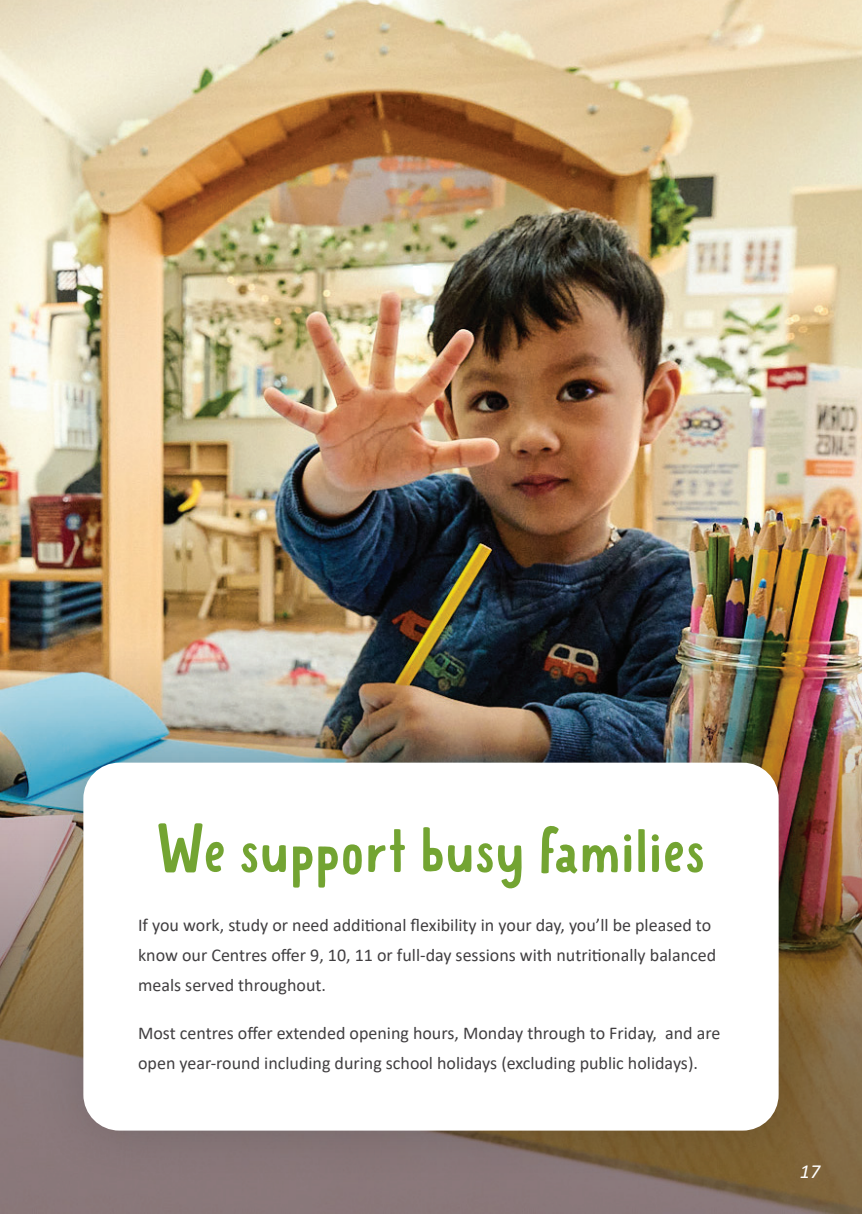
<style>
.page{position:relative;width:862px;height:1214px;background:#fff}
.page>*{position:absolute;margin:0;border:0;box-sizing:border-box;transform-origin:0 0}
.t1{font:700 58px "Little Dinosaur";letter-spacing:-.01em;color:#73a432}
.t2{font:italic 20px "Calibri";color:#fff}
.t3{font:18px/30px "Calibri";color:#413f41}
</style>
<div class="page">
<img style="left:0;top:0;width:862px;height:645px">
<img style="left:0;top:645px;width:862px;height:568px">
<div style="left:32px;top:711px;width:803px;height:476px;background:#231f20;opacity:.22"></div>
<div style="left:83px;top:762px;width:695px;height:368px;background:#fff;border-radius:36px"></div>
<h1 class="t1" style="left:156px;top:806px;width:551px">We support busy families</h1>
<p class="t3" style="left:138px;top:909px;width:579px">If you work, study or need additional flexibility in your day, you’ll be pleased to know our Centres offer 9, 10, 11 or full-day sessions with nutritionally balanced meals served throughout.</p>
<p class="t3" style="left:138px;top:1017px;width:584px">Most centres offer extended opening hours, Monday through to Friday, and are open year-round including during school holidays (excluding public holidays).</p>
<p class="t2" style="left:799px;top:1157px;width:22px">17</p>
</div>
